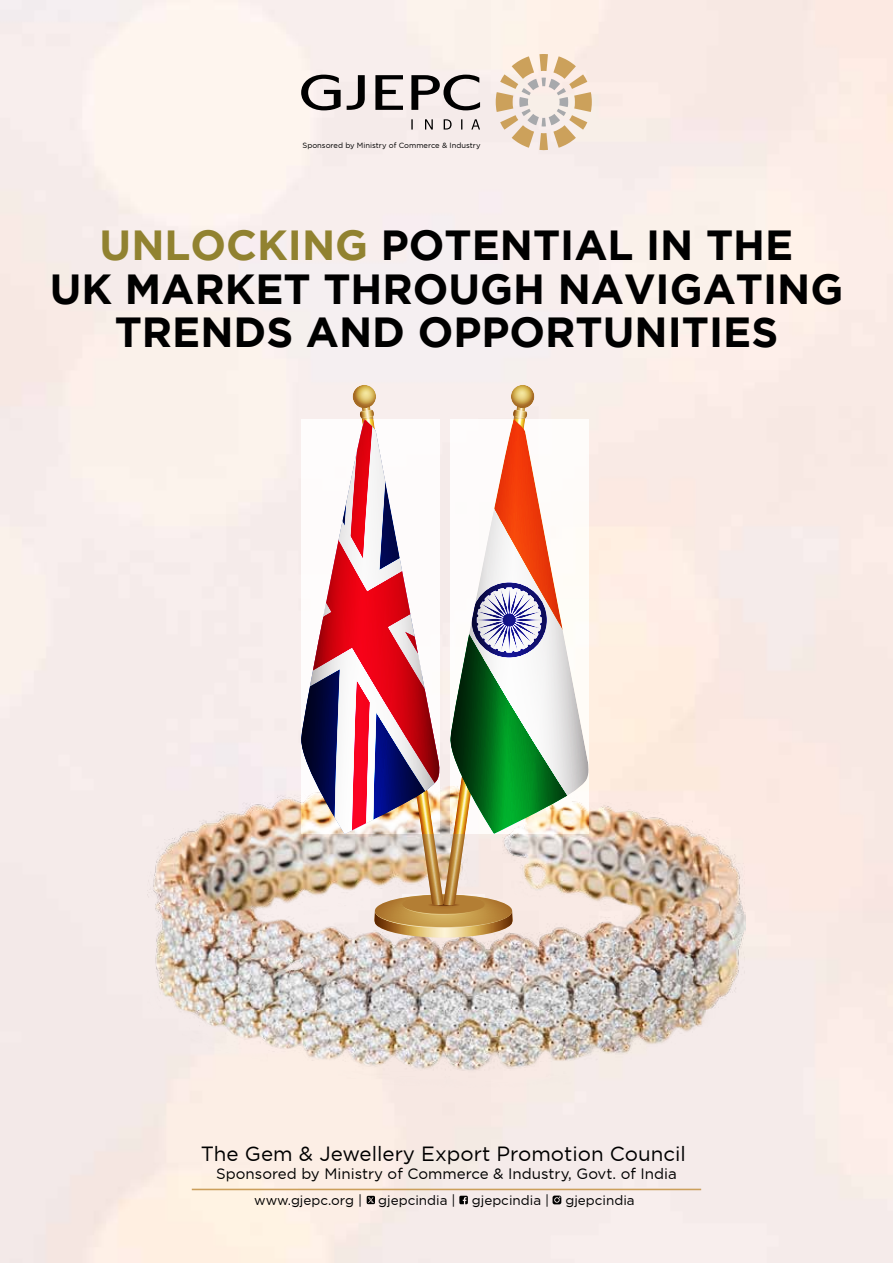
<style>
.page{position:relative;width:893px;height:1263px;background:#fff}
.page>*{position:absolute;margin:0;border:0;box-sizing:border-box;transform-origin:0 0}
.t1{font:700 42px/43.5px "Gotham";color:#000;text-align:center}
.t2{font:20.55px "Gotham";color:#000}
.t3{font:15px "Gotham";color:#000}
.t4{font:13.5px "Gotham";color:#000}
.t5{font:7.65px "Gotham";color:#000}
.s1{color:#918230}
</style>
<div class="page">
<svg style="left:496px;top:54px;width:96px;height:96px;background:#e7d5bf"></svg>
<svg style="left:411px;top:119px;width:69px;height:11px"></svg>
<svg style="left:301px;top:75px;width:179px;height:35px;background:#a19a9a"></svg>
<hr style="left:192px;top:1189px;width:509px;height:1px;background:#cb9f5b">
<svg style="left:553px;top:1195px;width:8px;height:9px"></svg>
<svg style="left:459px;top:1196px;width:9px;height:8px"></svg>
<svg style="left:367px;top:1196px;width:8px;height:8px"></svg>
<img style="left:148px;top:786px;width:597px;height:303px">
<svg style="left:351px;top:385px;width:219px;height:552px;background:#e3cfb9"></svg>
<svg style="left:450px;top:419px;width:139px;height:415px"></svg>
<svg style="left:301px;top:419px;width:138px;height:415px"></svg>
<p class="t5" style="left:302px;top:141px;width:179px">Sponsored by Ministry of Commerce &amp; Industry</p>
<p class="t1" style="left:50px;top:223px;width:795px"><span class="s1">UNLOCKING</span> POTENTIAL IN THE<br>UK MARKET THROUGH NAVIGATING<br>TRENDS AND OPPORTUNITIES</p>
<p class="t2" style="left:201px;top:1142px;width:486px">The Gem &amp; Jewellery Export Promotion Council</p>
<p class="t3" style="left:216px;top:1166px;width:462px">Sponsored by Ministry of Commerce &amp; Industry, Govt. of India</p>
<p class="t4" style="left:254px;top:1192px;width:382px">www.gjepc.org | gjepcindia | gjepcindia | gjepcindia</p>
</div>
